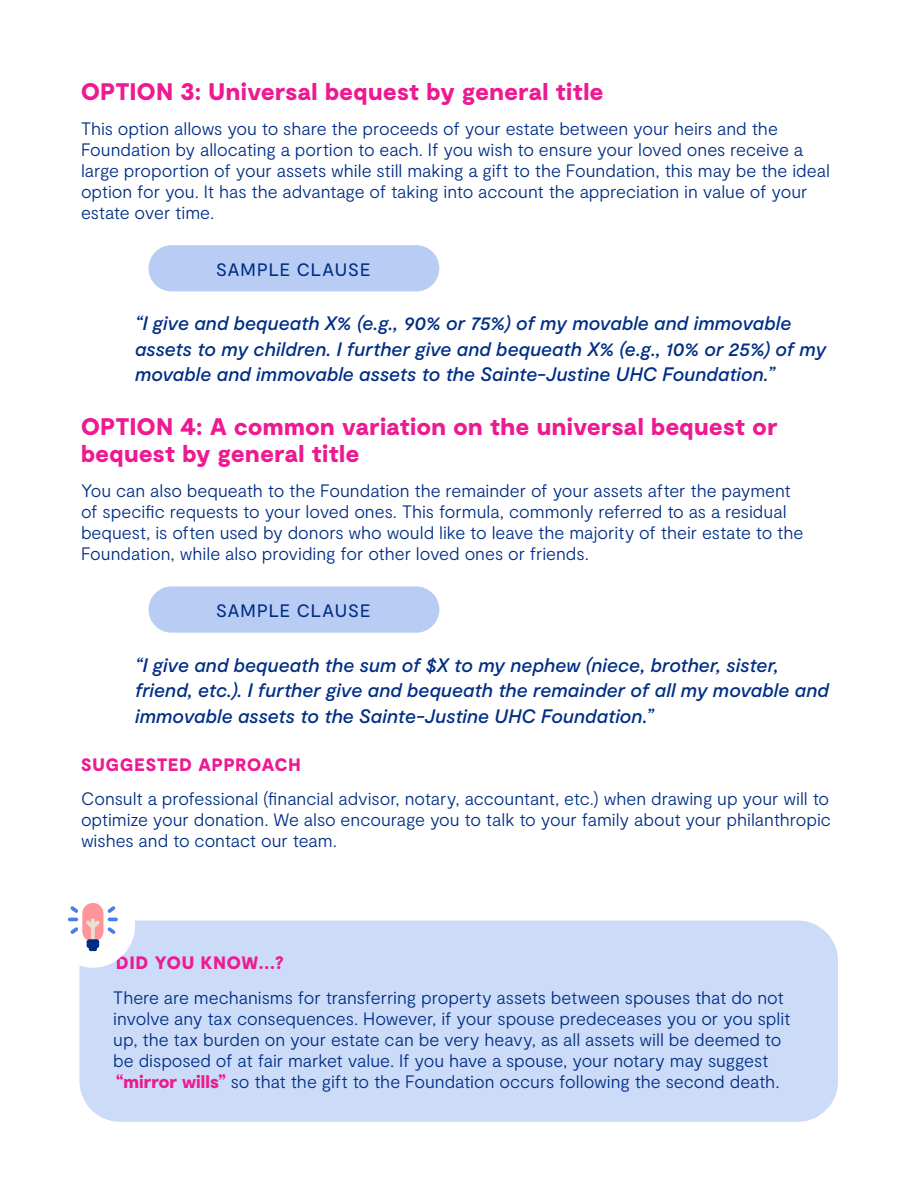
<style>
.page{position:relative;width:918px;height:1188px;background:#fff}
.page>*{position:absolute;margin:0;border:0;box-sizing:border-box;transform-origin:0 0}
.t1{font:900 24px/27px "Moderat";letter-spacing:.025em;color:#ed1a92}
.t2{font:italic 500 19.5px/25.5px "Moderat";color:#002e85}
.t3{font:300 18px/21px "Moderat";color:#002e85}
.t4{font:900 18px "Moderat";letter-spacing:.055em;color:#ed1a92}
.t5{font:18px "Moderat";letter-spacing:.055em;color:#002e85}
.s1{font-weight:900;color:#ed1a92}
</style>
<div class="page">
<div style="left:148px;top:245px;width:291px;height:46px;background:#b8ccf4;border-radius:23px"></div>
<div style="left:148px;top:586px;width:291px;height:47px;background:#b8ccf4;border-radius:23px"></div>
<div style="left:80px;top:920px;width:758px;height:202px;background:#ccdbf7;border-radius:40px"></div>
<div style="left:51px;top:883px;width:84px;height:85px;background:#fff;border-radius:50%"></div>
<div style="left:82px;top:903px;width:21px;height:39px;background:#ff9499;border-radius:11px"></div>
<svg style="left:86px;top:918px;width:14px;height:33px"></svg>
<svg style="left:107px;top:906px;width:11px;height:15px"></svg>
<svg style="left:107px;top:927px;width:9px;height:7px"></svg>
<svg style="left:70px;top:927px;width:8px;height:7px"></svg>
<svg style="left:68px;top:906px;width:10px;height:15px"></svg>
<h1 class="t1" style="left:81px;top:79px;width:524px">OPTION 3: Universal bequest by general title</h1>
<p class="t3" style="left:81px;top:118px;width:750px">This option allows you to share the proceeds of your estate between your heirs and the Foundation by allocating a portion to each. If you wish to ensure your loved ones receive a large proportion of your assets while still making a gift to the Foundation, this may be the ideal option for you. It has the advantage of taking into account the appreciation in value of your estate over time.</p>
<p class="t5" style="left:216px;top:258px;width:155px">SAMPLE CLAUSE</p>
<p class="t2" style="left:135px;top:311px;width:693px">“I give and bequeath X% (e.g., 90% or 75%) of my movable and immovable assets to my children. I further give and bequeath X% (e.g., 10% or 25%) of my movable and immovable assets to the Sainte-Justine UHC Foundation.”</p>
<h1 class="t1" style="left:81px;top:415px;width:698px">OPTION 4: A common variation on the universal bequest or bequest by general title</h1>
<p class="t3" style="left:81px;top:480px;width:724px">You can also bequeath to the Foundation the remainder of your assets after the payment of specific requests to your loved ones. This formula, commonly referred to as a residual bequest, is often used by donors who would like to leave the majority of their estate to the Foundation, while also providing for other loved ones or friends.</p>
<p class="t5" style="left:216px;top:599px;width:155px">SAMPLE CLAUSE</p>
<p class="t2" style="left:135px;top:653px;width:695px">“I give and bequeath the sum of $X to my nephew (niece, brother, sister, friend, etc.). I further give and bequeath the remainder of all my movable and immovable assets to the Sainte-Justine UHC Foundation.”</p>
<p class="t4" style="left:81px;top:753px;width:221px">SUGGESTED APPROACH</p>
<p class="t3" style="left:81px;top:789px;width:752px;text-align:justify">Consult a professional (financial advisor, notary, accountant, etc.) when drawing up your will to optimize your donation. We also encourage you to talk to your family about your philanthropic wishes and to contact our team.</p>
<p class="t4" style="left:116px;top:951px;width:169px">DID YOU KNOW...?</p>
<p class="t3" style="left:113px;top:987px;width:679px">There are mechanisms for transferring property assets between spouses that do not involve any tax consequences. However, if your spouse predeceases you or you split up, the tax burden on your estate can be very heavy, as all assets will be deemed to be disposed of at fair market value. If you have a spouse, your notary may suggest <span class="s1">“mirror wills”</span> so that the gift to the Foundation occurs following the second death.</p>
</div>
